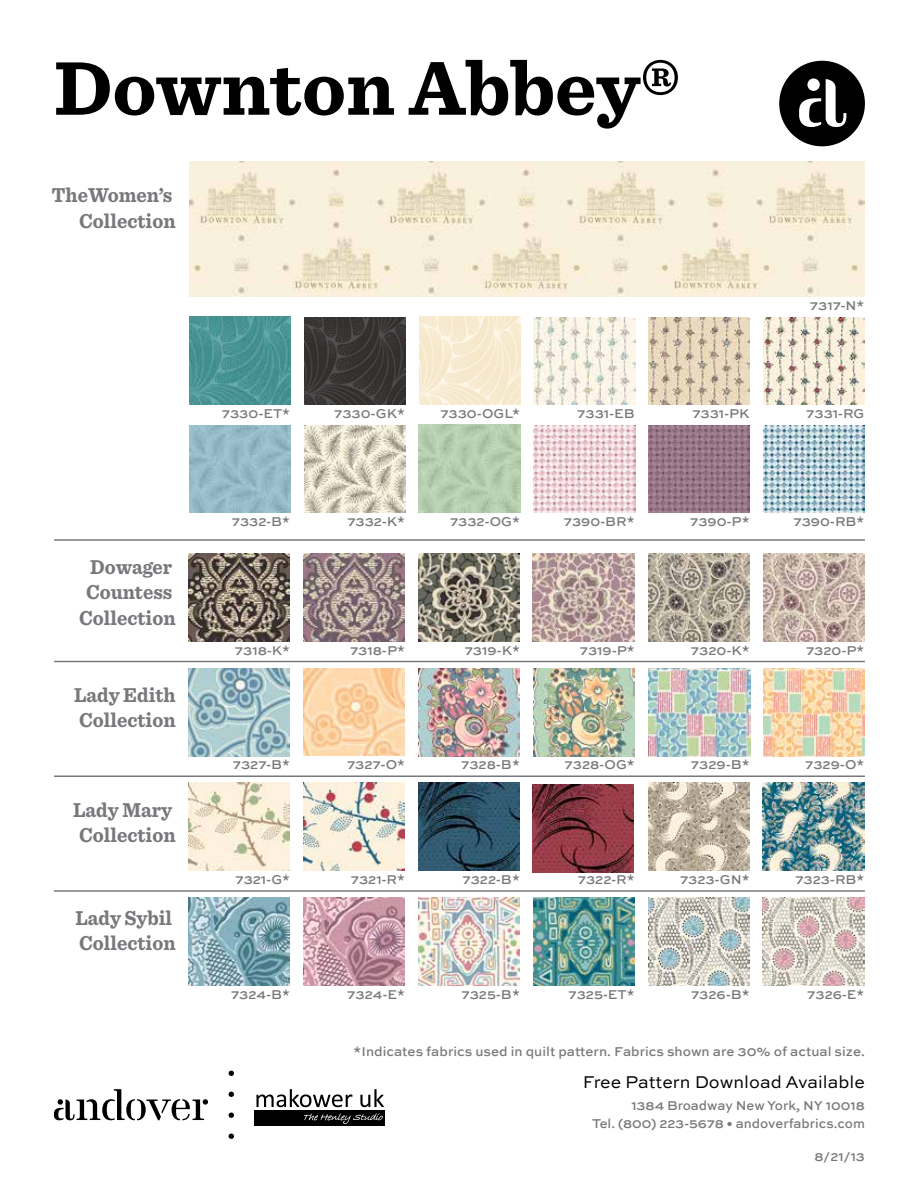
<style>
.page{position:relative;width:919px;height:1188px;background:#fff}
.page>*{position:absolute;margin:0;border:0;box-sizing:border-box;transform-origin:0 0}
.t1{font:700 79.5px "Sentinel";color:#000}
.t2{font:700 21px/25.5px "Sentinel";color:#77787b;scale:.93 1}
.t3{font:18px "Sweet Sans";color:#000}
.t4{font:500 13.5px/18px "Sweet Sans Pro";color:#77787b;text-align:right}
</style>
<div class="page">
<div style="left:778px;top:61px;width:86px;height:85px;background:#000;border-radius:50%"></div>
<svg style="left:799px;top:79px;width:46px;height:48px"></svg>
<div style="left:807px;top:78px;width:12px;height:13px;background:#fff;border-radius:50%"></div>
<div style="left:254px;top:1110px;width:131px;height:16px;background:#000"></div>
<svg style="left:256px;top:1089px;width:96px;height:18px"></svg>
<svg style="left:360px;top:1089px;width:24px;height:18px"></svg>
<svg style="left:303px;top:1113px;width:79px;height:11px"></svg>
<svg style="left:228px;top:1134px;width:6px;height:5px"></svg>
<svg style="left:228px;top:1113px;width:6px;height:5px"></svg>
<svg style="left:228px;top:1092px;width:6px;height:5px"></svg>
<svg style="left:228px;top:1071px;width:6px;height:5px"></svg>
<svg style="left:54px;top:1089px;width:154px;height:31px"></svg>
<img style="left:304px;top:317px;width:101px;height:88px">
<img style="left:189px;top:317px;width:101px;height:88px">
<img style="left:419px;top:317px;width:101px;height:88px">
<img style="left:648px;top:317px;width:101px;height:88px">
<img style="left:533px;top:317px;width:101px;height:88px">
<img style="left:763px;top:317px;width:101px;height:88px">
<img style="left:304px;top:425px;width:101px;height:88px">
<img style="left:189px;top:425px;width:101px;height:88px">
<img style="left:419px;top:425px;width:101px;height:88px">
<img style="left:648px;top:425px;width:101px;height:88px">
<img style="left:533px;top:425px;width:101px;height:88px">
<img style="left:763px;top:425px;width:101px;height:88px">
<img style="left:763px;top:553px;width:100px;height:88px">
<img style="left:188px;top:553px;width:102px;height:88px">
<img style="left:648px;top:553px;width:101px;height:88px">
<img style="left:532px;top:554px;width:101px;height:87px">
<img style="left:418px;top:553px;width:101px;height:88px">
<img style="left:303px;top:553px;width:101px;height:88px">
<img style="left:763px;top:668px;width:101px;height:88px">
<img style="left:188px;top:668px;width:102px;height:88px">
<img style="left:303px;top:668px;width:101px;height:88px">
<img style="left:418px;top:668px;width:101px;height:88px">
<img style="left:533px;top:668px;width:101px;height:88px">
<img style="left:303px;top:783px;width:101px;height:88px">
<img style="left:532px;top:785px;width:101px;height:87px">
<img style="left:418px;top:783px;width:101px;height:88px">
<img style="left:648px;top:783px;width:101px;height:88px">
<img style="left:188px;top:783px;width:102px;height:88px">
<img style="left:762px;top:783px;width:101px;height:88px">
<img style="left:762px;top:898px;width:101px;height:88px">
<img style="left:648px;top:898px;width:101px;height:87px">
<img style="left:303px;top:898px;width:101px;height:87px">
<img style="left:188px;top:898px;width:102px;height:87px">
<img style="left:533px;top:898px;width:101px;height:88px">
<img style="left:418px;top:898px;width:101px;height:88px">
<hr style="left:54px;top:539px;width:810px;height:2px;background:#77787b">
<hr style="left:54px;top:661px;width:810px;height:1px;background:#77787b">
<hr style="left:54px;top:775px;width:810px;height:2px;background:#77787b">
<hr style="left:54px;top:890px;width:810px;height:2px;background:#77787b">
<img style="left:648px;top:668px;width:101px;height:88px">
<img style="left:189px;top:162px;width:675px;height:135px">
<h1 class="t1" style="left:54px;top:26px;width:627px">Downton Abbey®</h1>
<h2 class="t2" style="left:52px;top:182px;width:134px;text-align:right">TheWomen’s<br>Collection</h2>
<h2 class="t2" style="left:79px;top:553px;width:105px;text-align:center">Dowager<br>Countess<br>Collection</h2>
<h2 class="t2" style="left:74px;top:681px;width:111px">Lady Edith<br>Collection</h2>
<h2 class="t2" style="left:73px;top:796px;width:112px">Lady Mary<br>Collection</h2>
<h2 class="t2" style="left:75px;top:904px;width:109px">Lady Sybil<br>Collection</h2>
<p class="t4" style="left:222px;top:404px;width:70px">7330-ET*</p>
<p class="t4" style="left:334px;top:404px;width:72px">7330-GK*</p>
<p class="t4" style="left:440px;top:404px;width:81px">7330-OGL*</p>
<p class="t4" style="left:809px;top:296px;width:56px">7317-N*</p>
<p class="t4" style="left:577px;top:404px;width:59px">7331-EB</p>
<p class="t4" style="left:692px;top:404px;width:59px">7331-PK</p>
<p class="t4" style="left:805px;top:404px;width:60px">7331-RG</p>
<p class="t4" style="left:232px;top:512px;width:60px">7332-B*</p>
<p class="t4" style="left:347px;top:512px;width:59px">7332-K*</p>
<p class="t4" style="left:450px;top:512px;width:71px">7332-OG*</p>
<p class="t4" style="left:563px;top:512px;width:72px">7390-BR*</p>
<p class="t4" style="left:689px;top:512px;width:61px">7390-P*</p>
<p class="t4" style="left:793px;top:512px;width:72px">7390-RB*</p>
<p class="t4" style="left:235px;top:641px;width:57px">7318-K*</p>
<p class="t4" style="left:350px;top:641px;width:56px">7318-P*</p>
<p class="t4" style="left:464px;top:641px;width:57px">7319-K*</p>
<p class="t4" style="left:579px;top:641px;width:56px">7319-P*</p>
<p class="t4" style="left:690px;top:641px;width:60px">7320-K*</p>
<p class="t4" style="left:805px;top:641px;width:60px">7320-P*</p>
<p class="t4" style="left:233px;top:755px;width:59px">7327-B*</p>
<p class="t4" style="left:347px;top:755px;width:59px">7327-O*</p>
<p class="t4" style="left:461px;top:755px;width:60px">7328-B*</p>
<p class="t4" style="left:564px;top:755px;width:72px">7328-OG*</p>
<p class="t4" style="left:690px;top:755px;width:60px">7329-B*</p>
<p class="t4" style="left:804px;top:755px;width:61px">7329-O*</p>
<p class="t4" style="left:235px;top:870px;width:56px">7321-G*</p>
<p class="t4" style="left:350px;top:870px;width:56px">7321-R*</p>
<p class="t4" style="left:462px;top:870px;width:59px">7322-B*</p>
<p class="t4" style="left:577px;top:870px;width:58px">7322-R*</p>
<p class="t4" style="left:679px;top:870px;width:71px">7323-GN*</p>
<p class="t4" style="left:795px;top:870px;width:70px">7323-RB*</p>
<p class="t4" style="left:231px;top:985px;width:61px">7324-B*</p>
<p class="t4" style="left:347px;top:985px;width:59px">7324-E*</p>
<p class="t4" style="left:461px;top:985px;width:60px">7325-B*</p>
<p class="t4" style="left:568px;top:985px;width:68px">7325-ET*</p>
<p class="t4" style="left:690px;top:985px;width:60px">7326-B*</p>
<p class="t4" style="left:806px;top:985px;width:59px">7326-E*</p>
<p class="t4" style="left:353px;top:1042px;width:512px">*Indicates fabrics used in quilt pattern. Fabrics shown are 30% of actual size.</p>
<h3 class="t3" style="left:582px;top:1071px;width:283px">Free Pattern Download Available</h3>
<p class="t4" style="left:591px;top:1096px;width:274px">1384 Broadway New York, NY 10018<br>Tel. (800) 223-5678 • andoverfabrics.com</p>
<p class="t4" style="left:813px;top:1147px;width:52px">8/21/13</p>
</div>
